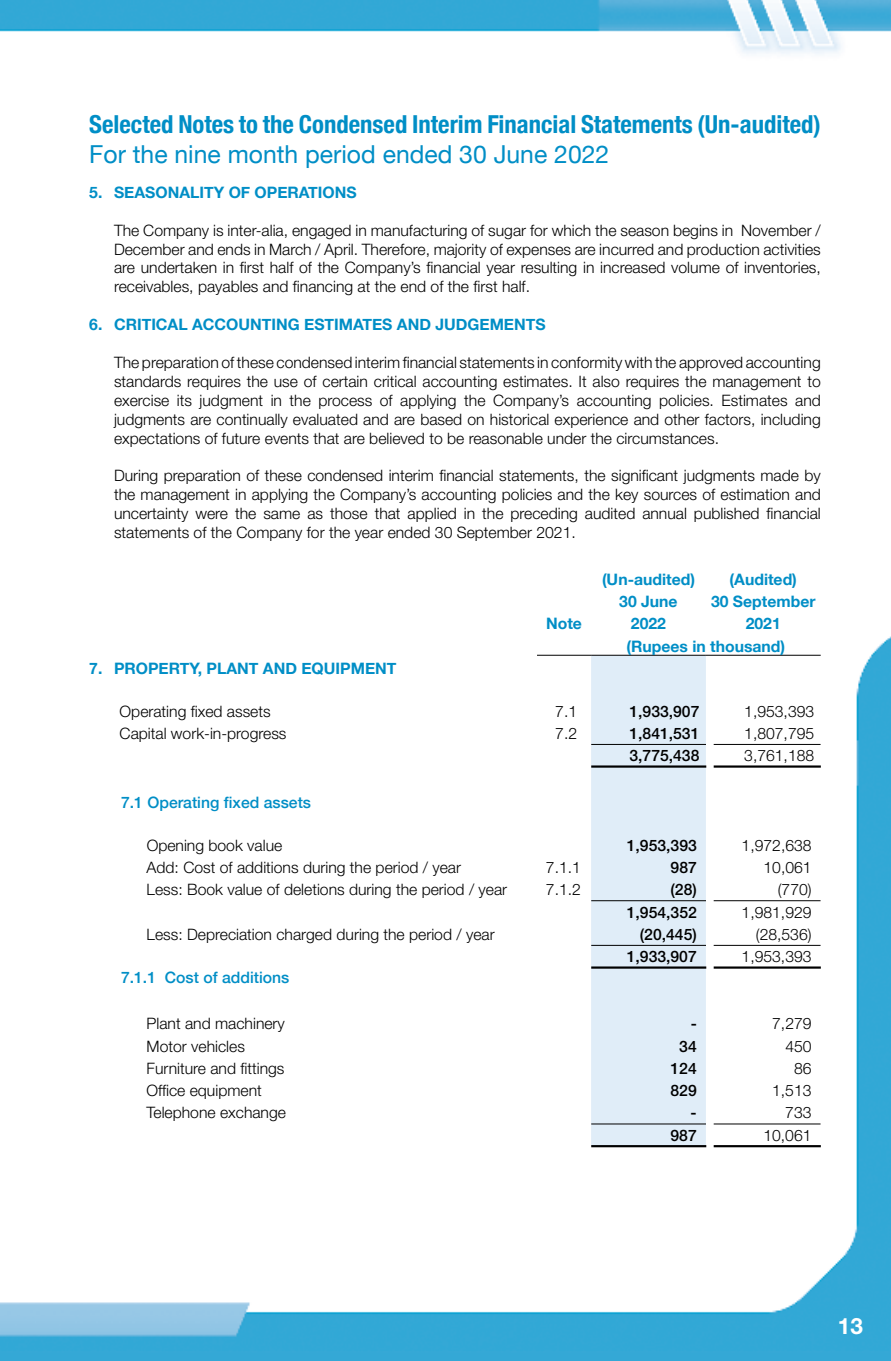
<style>
.page{position:relative;width:891px;height:1361px;background:#fff}
.page>*{position:absolute;margin:0;border:0;box-sizing:border-box;transform-origin:0 0}
.t1{font:700 condensed 24.75px "Helvetica Neue";color:#008ec6}
.t2{font:24.75px "Helvetica Neue";color:#008ec6}
.t3{font:700 22.5px "Helvetica Neue LT Std";color:#fff}
.t4{font:300 15.75px/18.9px "Helvetica Neue LT Std";color:#000;text-align:justify}
.t5{font:700 15.75px/22.3px "Helvetica Neue";color:#008ec6;text-align:right}
.t6{font:500 15.75px "Helvetica Neue LT Std";color:#000}
.t7{font:500 15.75px "Helvetica Neue";color:#008ec6}
</style>
<div class="page">
<img style="left:0;top:0;width:891px;height:1361px">
<div style="left:591px;top:656px;width:115px;height:489px;background:#e0edf8"></div>
<hr style="left:591px;top:655px;width:115px;height:1px;background:#000">
<hr style="left:706px;top:655px;width:115px;height:1px;background:#000">
<hr style="left:537px;top:655px;width:54px;height:1px;background:#000">
<hr style="left:591px;top:1123px;width:115px;height:1px;background:#000">
<hr style="left:591px;top:945px;width:115px;height:1px;background:#000">
<hr style="left:591px;top:744px;width:115px;height:1px;background:#000">
<hr style="left:591px;top:900px;width:115px;height:1px;background:#000">
<hr style="left:714px;top:1123px;width:107px;height:1px;background:#000">
<hr style="left:714px;top:945px;width:107px;height:1px;background:#000">
<hr style="left:714px;top:744px;width:107px;height:1px;background:#000">
<hr style="left:714px;top:900px;width:107px;height:1px;background:#000">
<hr style="left:591px;top:1145px;width:115px;height:2px;background:#000">
<hr style="left:591px;top:966px;width:115px;height:3px;background:#000">
<hr style="left:591px;top:765px;width:115px;height:3px;background:#000">
<hr style="left:714px;top:1145px;width:107px;height:2px;background:#000">
<hr style="left:714px;top:966px;width:107px;height:3px;background:#000">
<hr style="left:714px;top:765px;width:107px;height:3px;background:#000">
<h1 class="t1" style="left:89px;top:104px;width:733px">Selected Notes to the Condensed Interim Financial Statements (Un-audited)</h1>
<h1 class="t2" style="left:89px;top:136px;width:521px">For the nine month period ended 30 June 2022</h1>
<p class="t5" style="left:89px;top:181px;width:269px">5. SEASONALITY OF OPERATIONS</p>
<p class="t4" style="left:114px;top:220px;width:708px">The Company is inter-alia, engaged in manufacturing of sugar for which the season begins in November / December and ends in March / April. Therefore, majority of expenses are incurred and production activities are undertaken in first half of the Company’s financial year resulting in increased volume of inventories, receivables, payables and financing at the end of the first half.</p>
<p class="t5" style="left:89px;top:314px;width:458px">6. CRITICAL ACCOUNTING ESTIMATES AND JUDGEMENTS</p>
<p class="t4" style="left:114px;top:352px;width:708px">The preparation of these condensed interim financial statements in conformity with the approved accounting standards requires the use of certain critical accounting estimates. It also requires the management to exercise its judgment in the process of applying the Company’s accounting policies. Estimates and judgments are continually evaluated and are based on historical experience and other factors, including expectations of future events that are believed to be reasonable under the circumstances.</p>
<p class="t4" style="left:114px;top:466px;width:708px">During preparation of these condensed interim financial statements, the significant judgments made by the management in applying the Company’s accounting policies and the key sources of estimation and uncertainty were the same as those that applied in the preceding audited annual published financial statements of the Company for the year ended 30 September 2021.</p>
<p class="t5" style="left:602px;top:568px;width:95px">(Un-audited)</p>
<p class="t5" style="left:730px;top:568px;width:69px">(Audited)</p>
<p class="t5" style="left:619px;top:591px;width:60px">30 June</p>
<p class="t5" style="left:711px;top:591px;width:106px">30 September</p>
<p class="t5" style="left:546px;top:613px;width:37px">Note</p>
<p class="t5" style="left:631px;top:613px;width:37px">2022</p>
<p class="t5" style="left:627px;top:613px;width:160px">2021<br>(Rupees in thousand)</p>
<p class="t5" style="left:89px;top:658px;width:309px">7. PROPERTY, PLANT AND EQUIPMENT</p>
<p class="t4" style="left:120px;top:701px;width:153px">Operating fixed assets</p>
<p class="t4" style="left:555px;top:701px;width:23px">7.1</p>
<p class="t6" style="left:629px;top:702px;width:72px">1,933,907</p>
<p class="t4" style="left:744px;top:701px;width:72px">1,953,393</p>
<p class="t4" style="left:120px;top:724px;width:168px">Capital work-in-progress</p>
<p class="t4" style="left:555px;top:724px;width:23px">7.2</p>
<p class="t6" style="left:629px;top:724px;width:72px">1,841,531</p>
<p class="t4" style="left:744px;top:724px;width:72px">1,807,795</p>
<p class="t6" style="left:629px;top:746px;width:72px">3,775,438</p>
<p class="t4" style="left:744px;top:746px;width:72px">3,761,188</p>
<p class="t7" style="left:121px;top:790px;width:191px">7.1 Operating fixed assets</p>
<p class="t4" style="left:147px;top:835px;width:137px">Opening book value</p>
<p class="t6" style="left:627px;top:835px;width:72px">1,953,393</p>
<p class="t4" style="left:742px;top:835px;width:72px">1,972,638</p>
<p class="t4" style="left:147px;top:857px;width:316px">Add: Cost of additions during the period / year</p>
<p class="t4" style="left:546px;top:857px;width:37px">7.1.1</p>
<p class="t6" style="left:671px;top:858px;width:28px">987</p>
<p class="t4" style="left:764px;top:857px;width:50px">10,061</p>
<p class="t4" style="left:147px;top:880px;width:362px">Less: Book value of deletions during the period / year</p>
<p class="t4" style="left:546px;top:880px;width:37px">7.1.2</p>
<p class="t6" style="left:671px;top:880px;width:28px">(28)</p>
<p class="t4" style="left:778px;top:880px;width:35px">(770)</p>
<p class="t6" style="left:627px;top:902px;width:72px">1,954,352</p>
<p class="t4" style="left:742px;top:902px;width:72px">1,981,929</p>
<p class="t4" style="left:147px;top:924px;width:350px">Less: Depreciation charged during the period / year</p>
<p class="t6" style="left:640px;top:925px;width:58px">(20,445)</p>
<p class="t4" style="left:756px;top:924px;width:57px">(28,536)</p>
<p class="t6" style="left:627px;top:947px;width:72px">1,933,907</p>
<p class="t4" style="left:742px;top:947px;width:72px">1,953,393</p>
<p class="t7" style="left:121px;top:965px;width:170px">7.1.1 Cost of additions</p>
<p class="t4" style="left:147px;top:1014px;width:140px">Plant and machinery</p>
<p class="t6" style="left:691px;top:1014px;width:8px">-</p>
<p class="t4" style="left:772px;top:1014px;width:41px">7,279</p>
<p class="t4" style="left:147px;top:1036px;width:100px">Motor vehicles</p>
<p class="t6" style="left:679px;top:1036px;width:19px">34</p>
<p class="t4" style="left:785px;top:1036px;width:28px">450</p>
<p class="t4" style="left:147px;top:1058px;width:139px">Furniture and fittings</p>
<p class="t6" style="left:671px;top:1059px;width:28px">124</p>
<p class="t4" style="left:794px;top:1058px;width:19px">86</p>
<p class="t4" style="left:147px;top:1081px;width:117px">Office equipment</p>
<p class="t6" style="left:671px;top:1081px;width:28px">829</p>
<p class="t4" style="left:772px;top:1081px;width:41px">1,513</p>
<p class="t4" style="left:147px;top:1103px;width:141px">Telephone exchange</p>
<p class="t6" style="left:691px;top:1103px;width:8px">-</p>
<p class="t4" style="left:785px;top:1103px;width:28px">733</p>
<p class="t6" style="left:670px;top:1126px;width:28px">987</p>
<p class="t4" style="left:763px;top:1125px;width:50px">10,061</p>
<h2 class="t3" style="left:838px;top:1312px;width:27px">13</h2>
</div>
